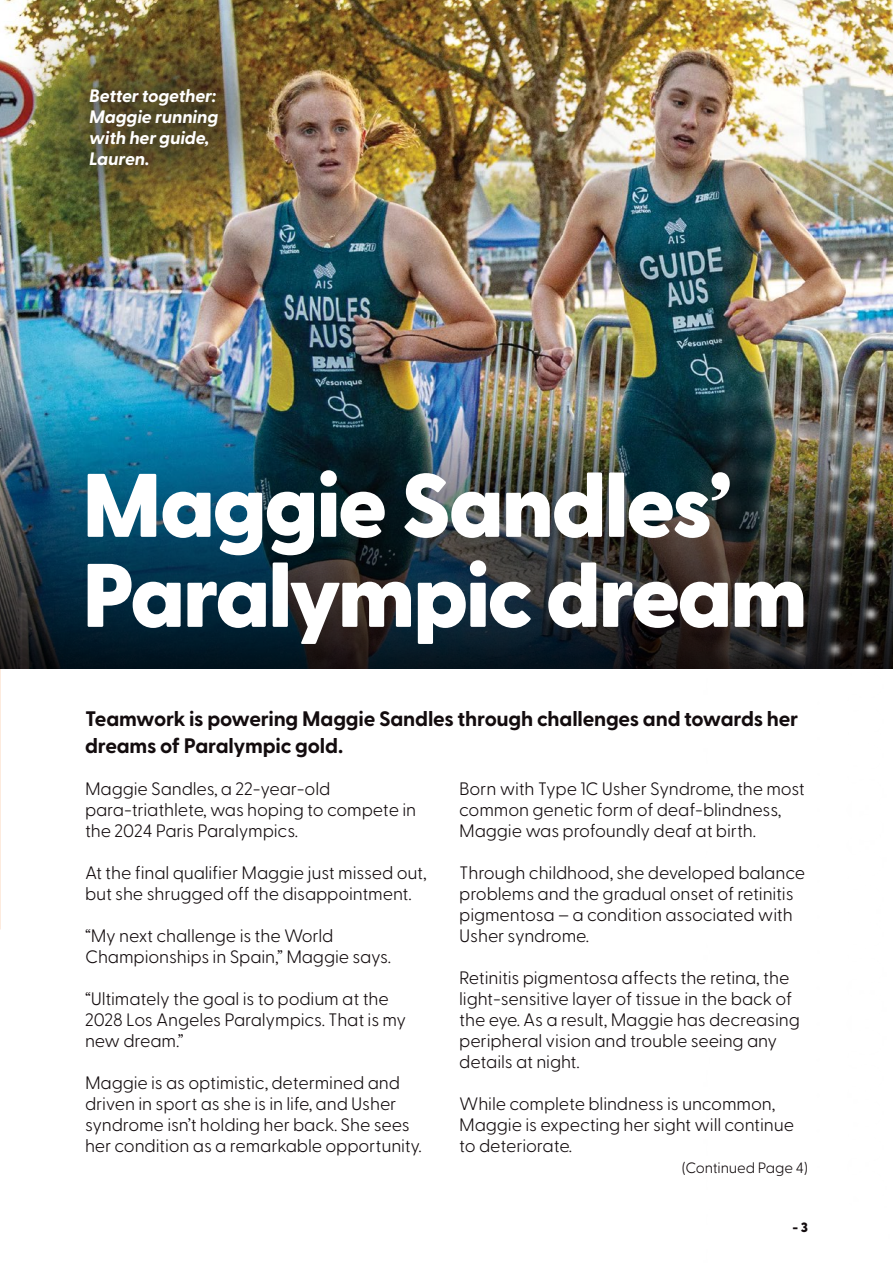
<style>
.page{position:relative;width:893px;height:1263px;background:#fff}
.page>*{position:absolute;margin:0;border:0;box-sizing:border-box;transform-origin:0 0}
.Headline{font:800 90px/90px "Greycliff CF";letter-spacing:-.03em;color:#fff}
.Precede{font:700 21px/27px "Greycliff CF";letter-spacing:-.01em;color:#130c0e}
.Body{font:300 18px/21px "Greycliff CF";letter-spacing:-.01em;color:#130c0e}
.t1{font:italic 700 18px/21px "Greycliff CF";letter-spacing:-.01em;color:#fff}
.t2{font:300 15px "Greycliff CF";letter-spacing:-.01em;color:#130c0e}
.t3{font:800 13.5px "Greycliff CF";color:#130c0e}
</style>
<div class="page">
<img style="left:0;top:0;width:697px;height:409px">
<div style="left:0;top:0;width:307px;height:256px;background:#231f20;opacity:.6"></div>
<img style="left:0;top:409px;width:697px;height:260px">
<img style="left:697px;top:0;width:196px;height:669px">
<p class="t1" style="left:89px;top:85px;width:131px">Better together:<br>Maggie running with her guide,<br>Lauren.</p>
<h1 class="Headline" style="left:82px;top:464px;width:727px">Maggie Sandles’<br>Paralympic dream</h1>
<h2 class="Precede" style="left:85px;top:705px;width:715px">Teamwork is powering Maggie Sandles through challenges and towards her dreams of Paralympic gold.</h2>
<p class="Body" style="left:85px;top:778px;width:333px">Maggie Sandles, a 22-year-old para‑triathlete, was hoping to compete in the 2024 Paris Paralympics.</p>
<p class="Body" style="left:85px;top:862px;width:343px">At the final qualifier Maggie just missed out, but she shrugged off the disappointment.</p>
<p class="Body" style="left:85px;top:925px;width:307px">“My next challenge is the World<br>Championships in Spain,” Maggie says.</p>
<p class="Body" style="left:85px;top:988px;width:323px">“Ultimately the goal is to podium at the<br>2028 Los Angeles Paralympics. That is my new dream.”</p>
<p class="Body" style="left:85px;top:1072px;width:338px">Maggie is as optimistic, determined and driven in sport as she is in life, and Usher syndrome isn’t holding her back. She sees her condition as a remarkable opportunity.</p>
<p class="Body" style="left:459px;top:778px;width:347px">Born with Type 1C Usher Syndrome, the most common genetic form of deaf-blindness,<br>Maggie was profoundly deaf at birth.</p>
<p class="Body" style="left:459px;top:862px;width:347px">Through childhood, she developed balance problems and the gradual onset of retinitis pigmentosa – a condition associated with Usher syndrome.</p>
<p class="Body" style="left:459px;top:967px;width:342px">Retinitis pigmentosa affects the retina, the light-sensitive layer of tissue in the back of the eye. As a result, Maggie has decreasing peripheral vision and trouble seeing any details at night.</p>
<p class="Body" style="left:459px;top:1093px;width:336px">While complete blindness is uncommon,<br>Maggie is expecting her sight will continue to deteriorate.</p>
<p class="t2" style="left:682px;top:1159px;width:128px">(Continued Page 4)</p>
<p class="t3" style="left:792px;top:1219px;width:17px">- 3</p>
</div>
